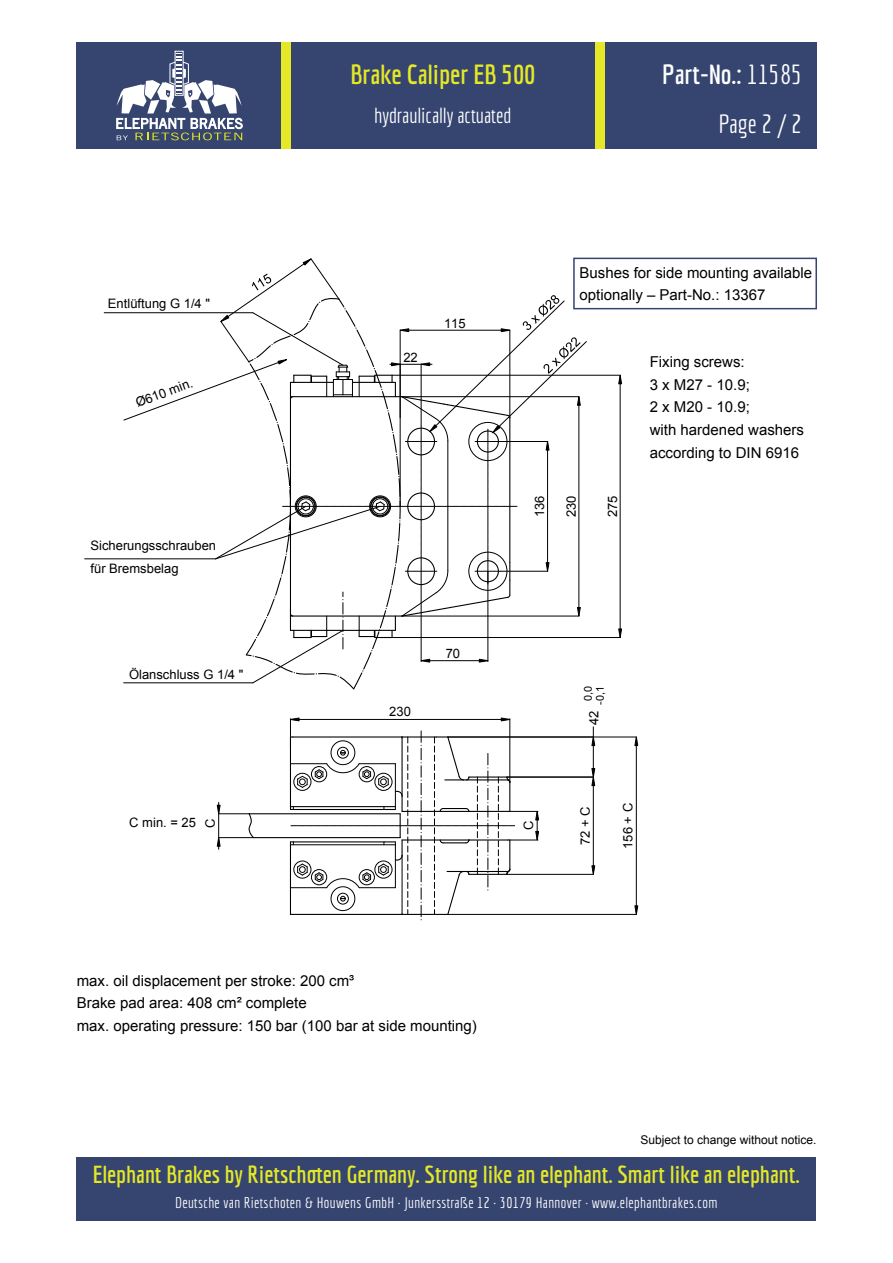
<style>
.page{position:relative;width:893px;height:1263px;background:#fff}
.page>*{position:absolute;margin:0;border:0;box-sizing:border-box;transform-origin:0 0}
.t1{font:700 27px "Economica";color:#e4e826}
.t2{font:700 27px "Economica";color:#fff}
.t3{font:25.5px "Economica";color:#fff}
.t4{font:700 24px "Economica";color:#e4e826}
.t5{font:21px "Economica";color:#fff}
.t6{font:15px/22.5px "Arial";color:#000}
.t7{font:15px "Economica";letter-spacing:.025em;color:#fff}
.t8{font:13.05px/23.2px "Arial";color:#000}
.t9{font:12px "Arial";color:#000}
.t10{font:10.8px/11.9px "Arial";color:#000;text-align:center}
.s1{font-weight:400}
</style>
<div class="page">
<div style="left:76px;top:1157px;width:740px;height:63px;background:#364570"></div>
<div style="left:76px;top:43px;width:741px;height:106px;background:#e4e826"></div>
<div style="left:76px;top:43px;width:204px;height:106px;background:#364570"></div>
<div style="left:605px;top:43px;width:211px;height:106px;background:#364570"></div>
<div style="left:291px;top:43px;width:303px;height:106px;background:#364570"></div>
<div style="left:175px;top:51px;width:8px;height:45px;border:1px solid #fff"></div>
<svg style="left:116px;top:53px;width:127px;height:87px"></svg>
<hr style="left:392px;top:375px;width:228px;height:1px;background:#000">
<hr style="left:392px;top:637px;width:228px;height:1px;background:#000">
<hr style="left:620px;top:377px;width:1px;height:252px;background:#000">
<svg style="left:618px;top:374px;width:4px;height:10px"></svg>
<svg style="left:618px;top:629px;width:4px;height:9px"></svg>
<hr style="left:218px;top:813px;width:31px;height:1px;background:#000">
<hr style="left:218px;top:837px;width:35px;height:1px;background:#000">
<hr style="left:218px;top:802px;width:1px;height:47px;background:#000">
<svg style="left:217px;top:805px;width:3px;height:10px"></svg>
<svg style="left:217px;top:836px;width:3px;height:10px"></svg>
<hr style="left:593px;top:727px;width:1px;height:48px;background:#000">
<svg style="left:592px;top:736px;width:3px;height:10px"></svg>
<hr style="left:507px;top:777px;width:86px;height:1px;background:#000">
<hr style="left:507px;top:874px;width:86px;height:1px;background:#000">
<hr style="left:593px;top:779px;width:1px;height:94px;background:#000">
<svg style="left:592px;top:768px;width:3px;height:18px"></svg>
<svg style="left:592px;top:865px;width:3px;height:10px"></svg>
<hr style="left:448px;top:737px;width:188px;height:1px;background:#000">
<hr style="left:448px;top:914px;width:188px;height:1px;background:#000">
<hr style="left:636px;top:739px;width:1px;height:174px;background:#000">
<svg style="left:635px;top:736px;width:3px;height:10px"></svg>
<svg style="left:635px;top:905px;width:3px;height:10px"></svg>
<hr style="left:249px;top:813px;width:151px;height:1px;background:#000">
<hr style="left:253px;top:837px;width:147px;height:1px;background:#000">
<svg style="left:248px;top:813px;width:7px;height:26px"></svg>
<svg style="left:289px;top:718px;width:250px;height:202px"></svg>
<hr style="left:104px;top:312px;width:149px;height:1px;background:#000">
<hr style="left:85px;top:559px;width:131px;height:1px;background:#000">
<svg style="left:124px;top:258px;width:463px;height:432px"></svg>
<div style="left:573px;top:258px;width:244px;height:51px;border:2px solid #364570"></div>
<p class="t8" style="left:108px;top:292px;width:104px">Entlüftung G 1/4 "</p>
<p class="t8" style="left:132px;top:392px;width:61px;rotate:-20deg">Ø610 min.</p>
<p class="t8" style="left:91px;top:534px;width:127px">Sicherungsschrauben für Bremsbelag</p>
<p class="t8" style="left:129px;top:663px;width:116px">Ölanschluss G 1/4 "</p>
<p class="t8" style="left:129px;top:811px;width:68px">C min. = 25</p>
<p class="t8" style="left:199px;top:828px;width:11px;rotate:-90deg">C</p>
<h1 class="t1" style="left:351px;top:58px;width:186px">Brake Caliper EB 500</h1>
<h1 class="t2" style="left:662px;top:59px;width:141px">Part-No.: <span class="s1">11585</span></h1>
<h3 class="t5" style="left:374px;top:103px;width:139px">hydraulically actuated</h3>
<h2 class="t3" style="left:719px;top:109px;width:85px">Page 2 / 2</h2>
<p class="t8" style="left:403px;top:346px;width:16px">22</p>
<p class="t8" style="left:444px;top:312px;width:23px">115</p>
<p class="t8" style="left:389px;top:700px;width:23px">230</p>
<p class="t8" style="left:446px;top:642px;width:16px">70</p>
<p class="t6" style="left:580px;top:261px;width:234px">Bushes for side mounting available optionally – Part-No.: 13367</p>
<p class="t8" style="left:528px;top:517px;width:23px;rotate:-90deg">136</p>
<p class="t8" style="left:560px;top:517px;width:23px;rotate:-90deg">230</p>
<p class="t8" style="left:601px;top:517px;width:23px;rotate:-90deg">275</p>
<p class="t6" style="left:650px;top:351px;width:156px">Fixing screws:<br>3 x M27 - 10.9;<br>2 x M20 - 10.9;<br>with hardened washers according to DIN 6916</p>
<p class="t8" style="left:517px;top:830px;width:11px;rotate:-90deg">C</p>
<p class="t10" style="left:582px;top:705px;width:21px;rotate:-90deg">0,0 -0,1</p>
<p class="t8" style="left:582px;top:725px;width:16px;rotate:-90deg">42</p>
<p class="t8" style="left:574px;top:845px;width:40px;rotate:-90deg">72 + C</p>
<p class="t8" style="left:616px;top:849px;width:47px;rotate:-90deg">156 + C</p>
<p class="t6" style="left:77px;top:969px;width:402px">max. oil displacement per stroke: 200 cm³<br>Brake pad area: 408 cm² complete<br>max. operating pressure: 150 bar (100 bar at side mounting)</p>
<p class="t9" style="left:640px;top:1132px;width:178px">Subject to change without notice.</p>
<h3 class="t4" style="left:93px;top:1160px;width:709px">Elephant Brakes by Rietschoten Germany. Strong like an elephant. Smart like an elephant.</h3>
<p class="t7" style="left:175px;top:1194px;width:544px">Deutsche van Rietschoten &amp; Houwens GmbH · Junkersstraße 12 · 30179 Hannover · www.elephantbrakes.com</p>
</div>
